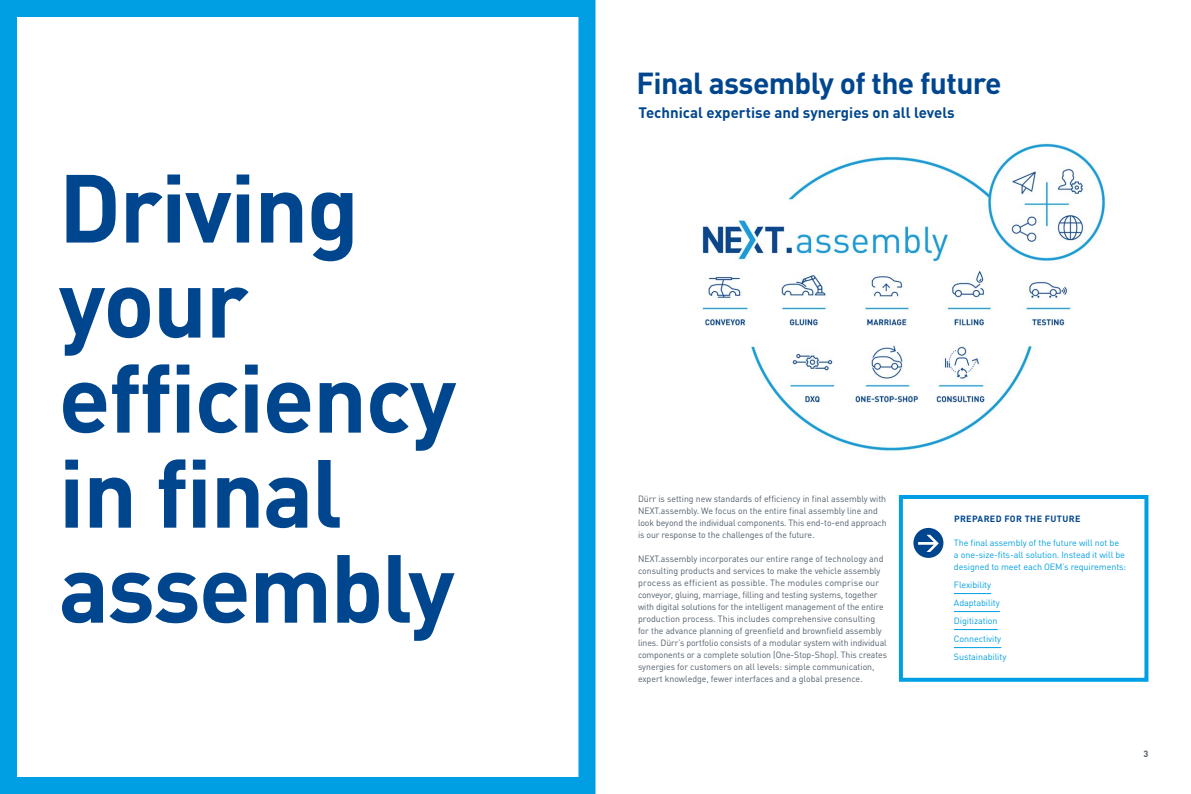
<style>
.page{position:relative;width:1191px;height:794px;background:#fff}
.page>*{position:absolute;margin:0;border:0;box-sizing:border-box;transform-origin:0 0}
.t1{font:700 95px/95px "DIN Pro";letter-spacing:-.02em;color:#00468e}
.Headline_30pt{font:700 30px "DIN Pro";letter-spacing:-.02em;color:#00468e}
.Subheadline_15pt{font:700 15px "DIN Pro";color:#00468e}
.Copytext{font:9px/12px "DIN Pro";letter-spacing:-.005em;color:#525f6b}
.Benefits_Content_ohn{font:9px/12px "DIN Pro";letter-spacing:-.01em;color:#009fe3}
.Benefits_Content{font:9px "DIN Pro";letter-spacing:-.01em;color:#009fe3}
.Benefits_Headline{font:700 9px "DIN Pro";letter-spacing:.04em;color:#00468e}
.t2{font:700 9px "DIN Pro";color:#525f6b}
</style>
<div class="page">
<svg style="left:0;top:0;width:595px;height:794px"></svg>
<img style="left:697px;top:142px;width:409px;height:309px">
<hr style="left:954px;top:593px;width:37px;height:1px;background:#009fe3">
<hr style="left:954px;top:611px;width:46px;height:1px;background:#009fe3">
<hr style="left:954px;top:629px;width:43px;height:1px;background:#009fe3">
<hr style="left:954px;top:647px;width:47px;height:1px;background:#009fe3">
<div style="left:899px;top:495px;width:249px;height:187px;border:4px solid #009fe3"></div>
<div style="left:913px;top:528px;width:30px;height:30px;background:#00468e;border-radius:50%"></div>
<svg style="left:918px;top:535px;width:20px;height:17px"></svg>
<p class="t1" style="left:59px;top:155px;width:399px">Driving your efficiency in final assembly</p>
<p class="Headline_30pt" style="left:636px;top:59px;width:366px">Final assembly of the future</p>
<p class="Subheadline_15pt" style="left:638px;top:100px;width:318px">Technical expertise and synergies on all levels</p>
<p class="Copytext" style="left:638px;top:491px;width:250px">Dürr is setting new standards of efficiency in final assembly with NEXT.assembly. We focus on the entire final assembly line and look beyond the individual components. This end-to-end approach is our response to the challenges of the future.</p>
<p class="Copytext" style="left:638px;top:551px;width:250px">NEXT.assembly incorporates our entire range of technology and consulting products and services to make the vehicle assembly process as efficient as possible. The modules comprise our conveyor, gluing, marriage, filling and testing systems, together with digital solutions for the intelligent management of the entire production process. This includes comprehensive consulting for the advance planning of greenfield and brownfield assembly lines. Dürr’s portfolio consists of a modular system with individual components or a complete solution (One-Stop-Shop). This creates synergies for customers on all levels: simple communication, expert knowledge, fewer interfaces and a global presence.</p>
<p class="Benefits_Headline" style="left:954px;top:511px;width:128px">PREPARED FOR THE FUTURE</p>
<p class="Benefits_Content_ohn" style="left:954px;top:535px;width:174px">The final assembly of the future will not be<br>a one-size-fits-all solution. Instead it will be designed to meet each OEM’s requirements:</p>
<p class="Benefits_Content" style="left:954px;top:577px;width:39px">Flexibility</p>
<p class="Benefits_Content" style="left:954px;top:595px;width:47px">Adaptability</p>
<p class="Benefits_Content" style="left:954px;top:613px;width:45px">Digitization</p>
<p class="Benefits_Content" style="left:954px;top:631px;width:49px">Connectivity</p>
<p class="Benefits_Content_ohn" style="left:954px;top:649px;width:54px">Sustainability</p>
<p class="t2" style="left:1143px;top:747px;width:6px">3</p>
</div>
